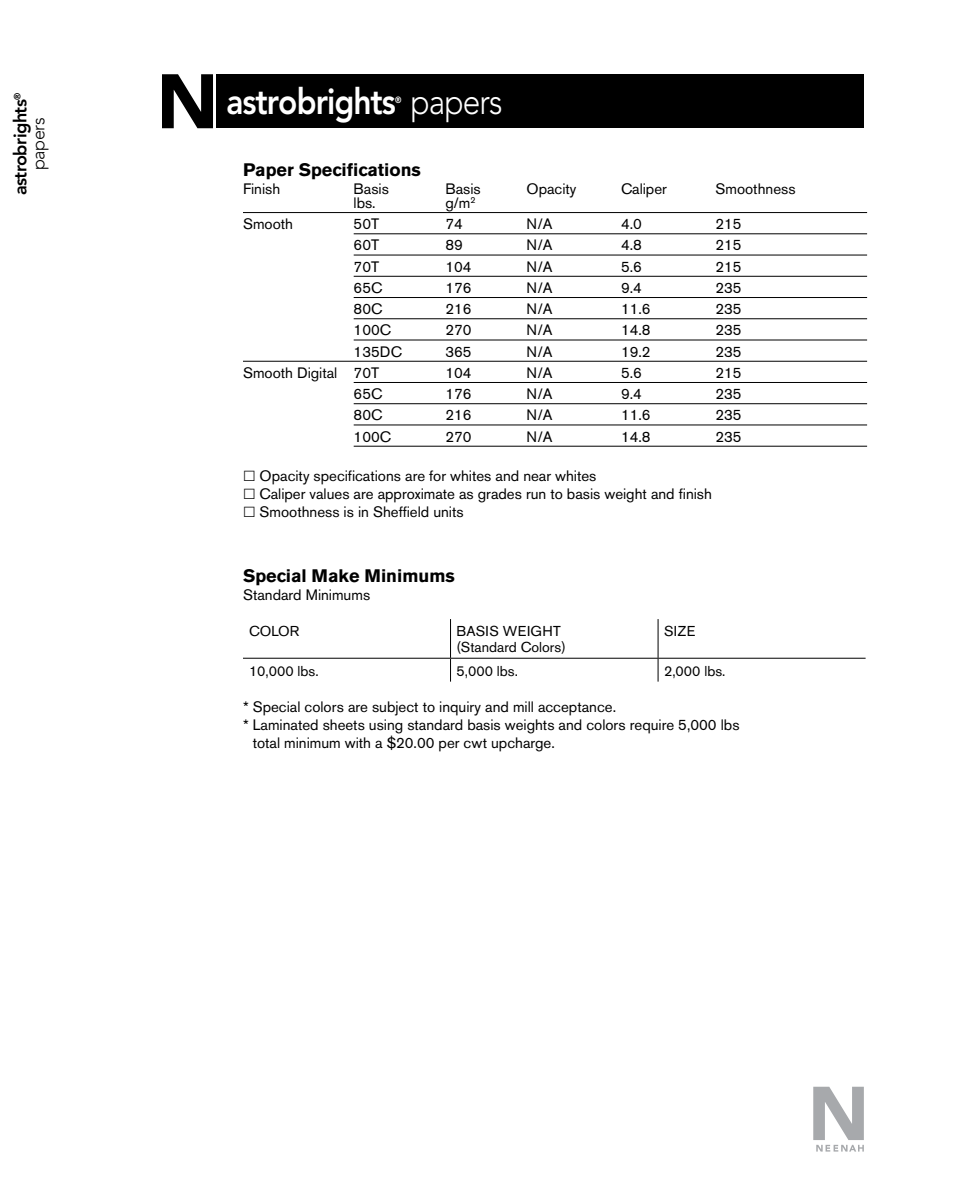
<style>
.page{position:relative;width:972px;height:1188px;background:#fff}
.page>*{position:absolute;margin:0;border:0;box-sizing:border-box;transform-origin:0 0}
.zRunning_Header_Form{font:800 36px "Avenir";letter-spacing:-.03em;color:#fff;scale:.88 1}
.PaperSpecs_Head{font:700 18px "Akzidenz Grotesk BE";color:#000}
.Tab_copy_BOLD{font:800 18px/18px "Avenir";letter-spacing:-.03em;color:#000;text-align:center}
.Features_Benefits{font:15px/18px "Akzidenz Grotesk BE";color:#000}
.PaperSpecs_indent{font:15px "Akzidenz Grotesk BE";color:#000}
.PaperSpecs{font:15px "Akzidenz Grotesk BE";color:#000}
.Special_Min{font:14.25px "Akzidenz Grotesk BE";color:#000}
.Special_Min-2{font:14.25px "Akzidenz Grotesk BE";letter-spacing:.02em;color:#000}
.zRunning_Header_Form-2{font:800 9px "Avenir";color:#fff;scale:.88 1}
.s1{font-weight:300}
.s2{font-family:"European Pi Three"}
</style>
<div class="page">
<div style="left:217px;top:74px;width:647px;height:54px;background:#000"></div>
<svg style="left:162px;top:74px;width:51px;height:54px"></svg>
<svg style="left:813px;top:1087px;width:51px;height:65px"></svg>
<hr style="left:243px;top:212px;width:624px;height:1px;background:#000">
<hr style="left:354px;top:233px;width:513px;height:1px;background:#000">
<hr style="left:354px;top:255px;width:513px;height:1px;background:#000">
<hr style="left:354px;top:276px;width:513px;height:1px;background:#000">
<hr style="left:354px;top:297px;width:513px;height:1px;background:#000">
<hr style="left:354px;top:318px;width:513px;height:1px;background:#000">
<hr style="left:354px;top:340px;width:513px;height:1px;background:#000">
<hr style="left:243px;top:361px;width:624px;height:1px;background:#000">
<hr style="left:354px;top:382px;width:513px;height:1px;background:#000">
<hr style="left:354px;top:403px;width:513px;height:1px;background:#000">
<hr style="left:354px;top:425px;width:513px;height:1px;background:#000">
<hr style="left:354px;top:446px;width:513px;height:1px;background:#000">
<hr style="left:450px;top:619px;width:1px;height:39px;background:#000">
<hr style="left:658px;top:619px;width:1px;height:39px;background:#000">
<hr style="left:243px;top:658px;width:208px;height:1px;background:#000">
<hr style="left:451px;top:658px;width:207px;height:1px;background:#000">
<svg style="left:450px;top:659px;width:1px;height:23px"></svg>
<hr style="left:658px;top:658px;width:208px;height:1px;background:#000">
<svg style="left:658px;top:659px;width:1px;height:23px"></svg>
<p class="Tab_copy_BOLD" style="left:11px;top:195px;width:105px;rotate:-90deg">astrobrights<sup>® </sup><span class="s1">papers</span></p>
<p class="zRunning_Header_Form" style="left:226px;top:80px;width:315px">astrobrights <span class="s1">papers</span></p>
<p class="zRunning_Header_Form-2" style="left:395px;top:95px;width:9px">®</p>
<p class="PaperSpecs_Head" style="left:243px;top:160px;width:179px">Paper Specifications</p>
<p class="Features_Benefits" style="left:243px;top:180px;width:39px">Finish</p>
<p class="Features_Benefits" style="left:354px;top:180px;width:37px">Basis</p>
<p class="Features_Benefits" style="left:446px;top:180px;width:37px">Basis</p>
<p class="Features_Benefits" style="left:526px;top:180px;width:51px">Opacity</p>
<p class="Features_Benefits" style="left:621px;top:180px;width:47px">Caliper</p>
<p class="Features_Benefits" style="left:716px;top:180px;width:82px">Smoothness</p>
<p class="Features_Benefits" style="left:354px;top:194px;width:24px">lbs.</p>
<p class="Features_Benefits" style="left:446px;top:194px;width:32px">g/m<sup>2</sup></p>
<p class="PaperSpecs" style="left:243px;top:215px;width:52px">Smooth</p>
<p class="PaperSpecs" style="left:354px;top:215px;width:27px">50T</p>
<p class="PaperSpecs" style="left:446px;top:215px;width:19px">74</p>
<p class="PaperSpecs" style="left:526px;top:215px;width:27px">N/A</p>
<p class="PaperSpecs" style="left:621px;top:215px;width:22px">4.0</p>
<p class="PaperSpecs" style="left:716px;top:215px;width:28px">215</p>
<p class="PaperSpecs_indent" style="left:354px;top:236px;width:27px">60T</p>
<p class="PaperSpecs_indent" style="left:446px;top:236px;width:19px">89</p>
<p class="PaperSpecs_indent" style="left:526px;top:236px;width:27px">N/A</p>
<p class="PaperSpecs_indent" style="left:621px;top:236px;width:22px">4.8</p>
<p class="PaperSpecs_indent" style="left:716px;top:236px;width:28px">215</p>
<p class="PaperSpecs_indent" style="left:354px;top:257px;width:27px">70T</p>
<p class="PaperSpecs_indent" style="left:446px;top:257px;width:28px">104</p>
<p class="PaperSpecs_indent" style="left:526px;top:257px;width:27px">N/A</p>
<p class="PaperSpecs_indent" style="left:621px;top:257px;width:22px">5.6</p>
<p class="PaperSpecs_indent" style="left:716px;top:257px;width:28px">215</p>
<p class="PaperSpecs_indent" style="left:354px;top:279px;width:30px">65C</p>
<p class="PaperSpecs_indent" style="left:446px;top:279px;width:28px">176</p>
<p class="PaperSpecs_indent" style="left:526px;top:279px;width:27px">N/A</p>
<p class="PaperSpecs_indent" style="left:621px;top:279px;width:22px">9.4</p>
<p class="PaperSpecs_indent" style="left:716px;top:279px;width:28px">235</p>
<p class="PaperSpecs_indent" style="left:354px;top:300px;width:30px">80C</p>
<p class="PaperSpecs_indent" style="left:446px;top:300px;width:28px">216</p>
<p class="PaperSpecs_indent" style="left:526px;top:300px;width:27px">N/A</p>
<p class="PaperSpecs_indent" style="left:621px;top:300px;width:31px">11.6</p>
<p class="PaperSpecs_indent" style="left:716px;top:300px;width:28px">235</p>
<p class="PaperSpecs_indent" style="left:354px;top:321px;width:39px">100C</p>
<p class="PaperSpecs_indent" style="left:446px;top:321px;width:28px">270</p>
<p class="PaperSpecs_indent" style="left:526px;top:321px;width:27px">N/A</p>
<p class="PaperSpecs_indent" style="left:621px;top:321px;width:31px">14.8</p>
<p class="PaperSpecs_indent" style="left:716px;top:321px;width:28px">235</p>
<p class="PaperSpecs_indent" style="left:354px;top:342px;width:50px">135DC</p>
<p class="PaperSpecs_indent" style="left:446px;top:342px;width:28px">365</p>
<p class="PaperSpecs_indent" style="left:526px;top:342px;width:27px">N/A</p>
<p class="PaperSpecs_indent" style="left:621px;top:342px;width:31px">19.2</p>
<p class="PaperSpecs_indent" style="left:716px;top:342px;width:28px">235</p>
<p class="PaperSpecs" style="left:243px;top:364px;width:138px">Smooth Digital 70T</p>
<p class="PaperSpecs" style="left:446px;top:364px;width:28px">104</p>
<p class="PaperSpecs" style="left:526px;top:364px;width:27px">N/A</p>
<p class="PaperSpecs" style="left:621px;top:364px;width:22px">5.6</p>
<p class="PaperSpecs" style="left:716px;top:364px;width:28px">215</p>
<p class="PaperSpecs_indent" style="left:354px;top:385px;width:30px">65C</p>
<p class="PaperSpecs_indent" style="left:446px;top:385px;width:28px">176</p>
<p class="PaperSpecs_indent" style="left:526px;top:385px;width:27px">N/A</p>
<p class="PaperSpecs_indent" style="left:621px;top:385px;width:22px">9.4</p>
<p class="PaperSpecs_indent" style="left:716px;top:385px;width:28px">235</p>
<p class="PaperSpecs_indent" style="left:354px;top:406px;width:30px">80C</p>
<p class="PaperSpecs_indent" style="left:446px;top:406px;width:28px">216</p>
<p class="PaperSpecs_indent" style="left:526px;top:406px;width:27px">N/A</p>
<p class="PaperSpecs_indent" style="left:621px;top:406px;width:31px">11.6</p>
<p class="PaperSpecs_indent" style="left:716px;top:406px;width:28px">235</p>
<p class="PaperSpecs_indent" style="left:354px;top:427px;width:39px">100C</p>
<p class="PaperSpecs_indent" style="left:446px;top:427px;width:28px">270</p>
<p class="PaperSpecs_indent" style="left:526px;top:427px;width:27px">N/A</p>
<p class="PaperSpecs_indent" style="left:621px;top:427px;width:31px">14.8</p>
<p class="PaperSpecs_indent" style="left:716px;top:427px;width:28px">235</p>
<p class="Features_Benefits" style="left:243px;top:467px;width:355px"><span class="s2">l</span> Opacity specifications are for whites and near whites</p>
<p class="Features_Benefits" style="left:243px;top:485px;width:470px"><span class="s2">l</span> Caliper values are approximate as grades run to basis weight and finish</p>
<p class="Features_Benefits" style="left:243px;top:503px;width:222px"><span class="s2">l</span> Smoothness is in Sheffield units</p>
<p class="PaperSpecs_Head" style="left:243px;top:565px;width:213px">Special Make Minimums</p>
<p class="Features_Benefits" style="left:243px;top:585px;width:129px">Standard Minimums</p>
<p class="Special_Min" style="left:249px;top:623px;width:52px">COLOR</p>
<p class="Special_Min-2" style="left:457px;top:623px;width:106px">BASIS WEIGHT</p>
<p class="Special_Min" style="left:457px;top:639px;width:111px">(Standard Colors)</p>
<p class="Special_Min" style="left:664px;top:623px;width:33px">SIZE</p>
<p class="Special_Min" style="left:249px;top:662px;width:71px">10,000 lbs.</p>
<p class="Special_Min" style="left:457px;top:662px;width:63px">5,000 lbs.</p>
<p class="Special_Min" style="left:664px;top:662px;width:63px">2,000 lbs.</p>
<p class="Features_Benefits" style="left:243px;top:697px;width:375px">* Special colors are subject to inquiry and mill acceptance.</p>
<p class="Features_Benefits" style="left:253px;top:715px;width:488px;text-indent:-10px">* Laminated sheets using standard basis weights and colors require 5,000 lbs total minimum with a $20.00 per cwt upcharge.</p>
</div>
